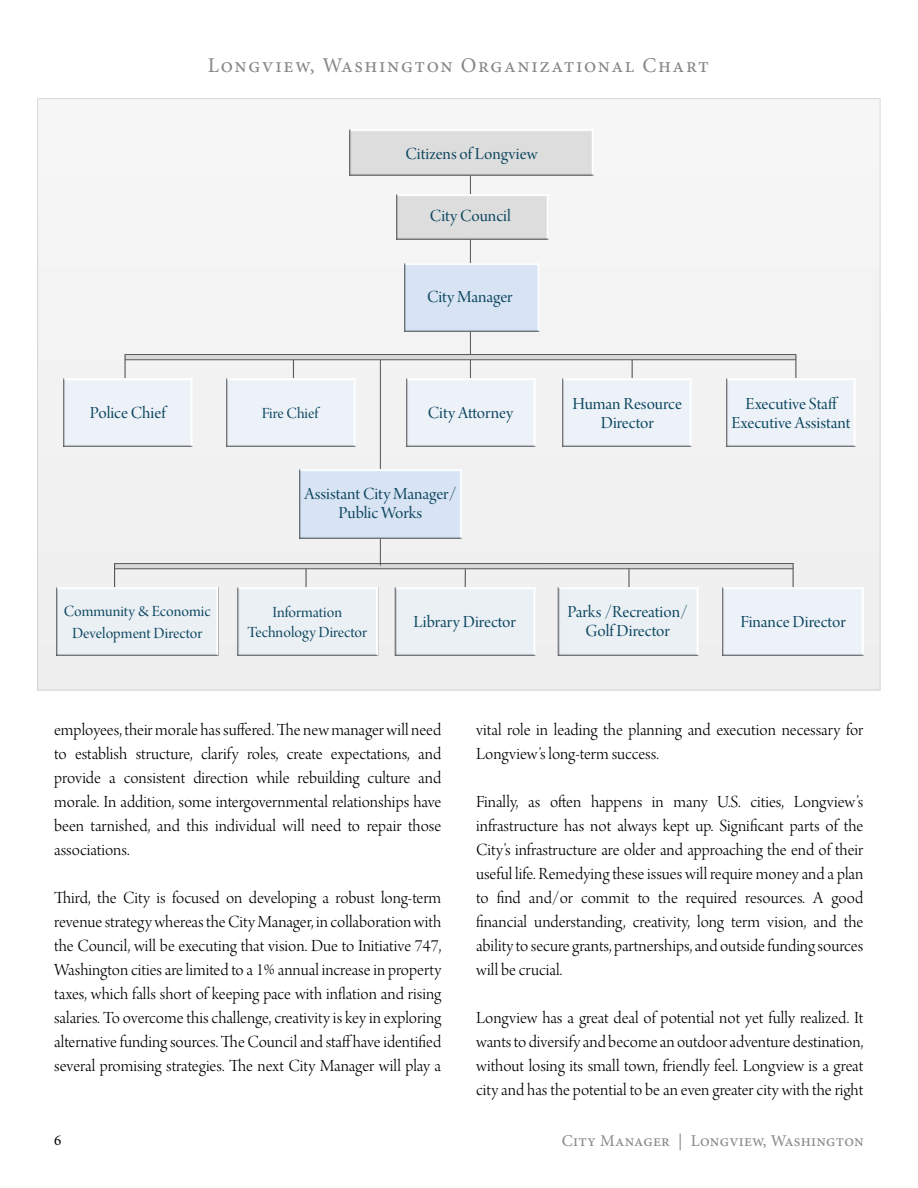
<style>
.page{position:relative;width:918px;height:1188px;background:#fff}
.page>*{position:absolute;margin:0;border:0;box-sizing:border-box;transform-origin:0 0}
.t1{font:21px "Minion Pro";letter-spacing:.075em;color:#878787}
.t2{font:18px/24px "Arno Pro Light Display";color:#000;text-align:justify}
.t3{font:18px/19.5px "Arno Pro Display";color:#0c465f;text-align:center}
.t4{font:16.5px/22.5px "Arno Pro Display";color:#0c465f;text-align:center}
.t5{font:16.5px "Minion Pro";letter-spacing:.015em;color:#878787}
.t6{font:15px "Minion Pro";color:#000}
</style>
<div class="page">
<div style="left:38px;top:99px;width:843px;height:591px;background:#f3f3f3"></div>
<hr style="left:465px;top:569px;width:1px;height:33px;background:#595959">
<hr style="left:305px;top:564px;width:2px;height:38px;background:#595959">
<div style="left:115px;top:564px;width:678px;height:5px;background:#d9d9d9"></div>
<hr style="left:115px;top:568px;width:678px;height:1px;background:#595959">
<hr style="left:115px;top:563px;width:678px;height:1px;background:#595959">
<hr style="left:114px;top:564px;width:1px;height:38px;background:#595959">
<hr style="left:628px;top:569px;width:2px;height:33px;background:#595959">
<img style="left:56px;top:587px;width:642px;height:69px">
<hr style="left:793px;top:564px;width:1px;height:38px;background:#595959">
<img style="left:723px;top:587px;width:140px;height:69px">
<hr style="left:470px;top:134px;width:1px;height:249px;background:#595959">
<hr style="left:380px;top:356px;width:1px;height:209px;background:#595959">
<img style="left:406px;top:378px;width:129px;height:69px">
<hr style="left:293px;top:355px;width:1px;height:38px;background:#595959">
<img style="left:227px;top:378px;width:128px;height:69px">
<div style="left:125px;top:355px;width:671px;height:5px;background:#d9d9d9"></div>
<div style="left:350px;top:130px;width:243px;height:45px;background:#ddd"></div>
<hr style="left:125px;top:359px;width:671px;height:1px;background:#595959">
<hr style="left:125px;top:354px;width:671px;height:1px;background:#595959">
<hr style="left:124px;top:355px;width:2px;height:38px;background:#595959">
<img style="left:63px;top:378px;width:129px;height:69px">
<img style="left:396px;top:195px;width:153px;height:44px">
<img style="left:404px;top:263px;width:135px;height:68px">
<div style="left:299px;top:470px;width:163px;height:68px;background:#d8e4f4"></div>
<hr style="left:632px;top:360px;width:1px;height:33px;background:#595959">
<img style="left:563px;top:378px;width:129px;height:69px">
<hr style="left:795px;top:355px;width:1px;height:38px;background:#595959">
<img style="left:727px;top:378px;width:129px;height:69px">
<p class="t1" style="left:208px;top:56px;width:503px">Longview, Washington Organizational Chart</p>
<p class="t3" style="left:406px;top:146px;width:133px">Citizens of Longview</p>
<p class="t3" style="left:430px;top:208px;width:82px">City Council</p>
<p class="t3" style="left:427px;top:289px;width:87px">City Manager</p>
<p class="t3" style="left:90px;top:405px;width:77px">Police Chief</p>
<p class="t4" style="left:262px;top:403px;width:58px">Fire Chief</p>
<p class="t3" style="left:428px;top:405px;width:87px">City Attorney</p>
<p class="t3" style="left:304px;top:485px;width:154px">Assistant City Manager/<br>Public Works</p>
<p class="t3" style="left:573px;top:396px;width:111px">Human Resource<br>Director</p>
<p class="t3" style="left:732px;top:396px;width:121px">Executive Staff<br>Executive Assistant</p>
<p class="t4" style="left:64px;top:602px;width:148px">Community &amp; Economic<br>Development Director</p>
<p class="t4" style="left:247px;top:604px;width:121px;line-height:19.5px">Information<br>Technology Director</p>
<p class="t3" style="left:414px;top:614px;width:104px">Library Director</p>
<p class="t3" style="left:567px;top:604px;width:122px">Parks /Recreation/<br>Golf Director</p>
<p class="t3" style="left:740px;top:614px;width:107px">Finance Director</p>
<p class="t2" style="left:54px;top:719px;width:389px">employees, their morale has suffered. The new manager will need to establish structure, clarify roles, create expectations, and provide a consistent direction while rebuilding culture and morale. In addition, some intergovernmental relationships have been tarnished, and this individual will need to repair those associations.</p>
<p class="t2" style="left:54px;top:887px;width:389px">Third, the City is focused on developing a robust long-term revenue strategy whereas the City Manager, in collaboration with the Council, will be executing that vision. Due to Initiative 747, Washington cities are limited to a 1% annual increase in property taxes, which falls short of keeping pace with inflation and rising salaries. To overcome this challenge, creativity is key in exploring alternative funding sources. The Council and staff have identified several promising strategies. The next City Manager will play a</p>
<p class="t2" style="left:476px;top:719px;width:389px">vital role in leading the planning and execution necessary for<br>Longview’s long-term success.</p>
<p class="t2" style="left:476px;top:791px;width:389px">Finally, as often happens in many U.S. cities, Longview’s infrastructure has not always kept up. Significant parts of the City’s infrastructure are older and approaching the end of their useful life. Remedying these issues will require money and a plan to find and/or commit to the required resources. A good financial understanding, creativity, long term vision, and the ability to secure grants, partnerships, and outside funding sources will be crucial.</p>
<p class="t2" style="left:476px;top:1007px;width:389px">Longview has a great deal of potential not yet fully realized. It wants to diversify and become an outdoor adventure destination, without losing its small town, friendly feel. Longview is a great city and has the potential to be an even greater city with the right</p>
<p class="t6" style="left:54px;top:1134px;width:9px">6</p>
<p class="t5" style="left:562px;top:1134px;width:303px">City Manager | Longview, Washington</p>
</div>
